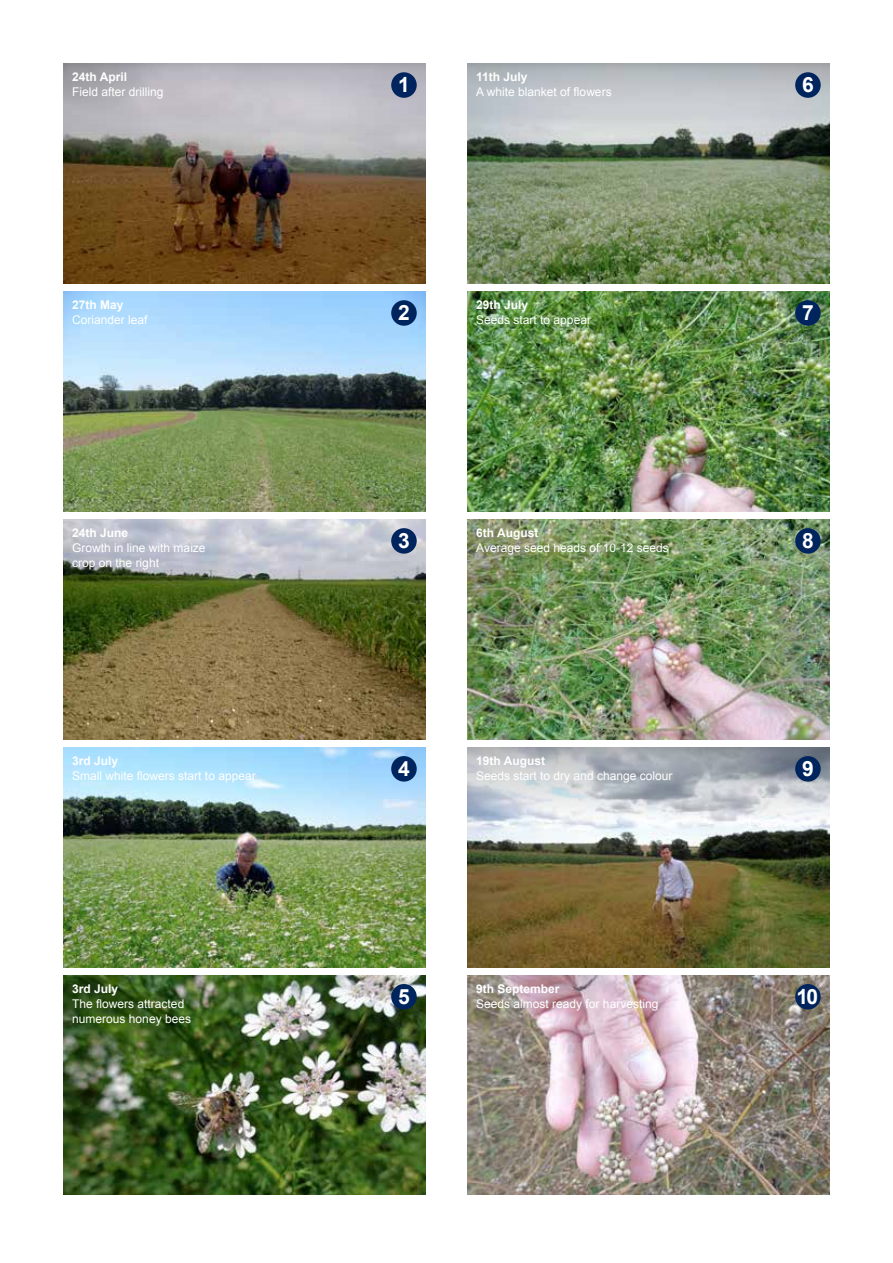
<style>
.page{position:relative;width:893px;height:1263px;background:#fff}
.page>*{position:absolute;margin:0;border:0;box-sizing:border-box;transform-origin:0 0}
.t1{font:700 21px "Arial";color:#fff}
.t2{font:12px/15px "Arial";color:#fff}
.t3{font:700 12px "Arial";color:#fff}
</style>
<div class="page">
<img style="left:468px;top:819px;width:361px;height:148px">
<img style="left:64px;top:747px;width:361px;height:220px">
<svg style="left:468px;top:747px;width:361px;height:72px;background:#bbc0c6"></svg>
<img style="left:64px;top:136px;width:361px;height:147px">
<svg style="left:64px;top:64px;width:361px;height:72px;background:#bbbac0"></svg>
<img style="left:468px;top:136px;width:361px;height:147px">
<svg style="left:468px;top:64px;width:361px;height:72px;background:#bec3c7"></svg>
<img style="left:64px;top:292px;width:361px;height:219px">
<img style="left:468px;top:292px;width:361px;height:219px">
<img style="left:64px;top:520px;width:361px;height:219px">
<img style="left:468px;top:520px;width:361px;height:219px">
<img style="left:64px;top:975px;width:361px;height:220px">
<img style="left:468px;top:975px;width:361px;height:220px">
<div style="left:391px;top:72px;width:26px;height:26px;background:#00245d;border-radius:50%"></div>
<div style="left:391px;top:300px;width:26px;height:26px;background:#00245d;border-radius:50%"></div>
<div style="left:391px;top:528px;width:26px;height:26px;background:#00245d;border-radius:50%"></div>
<div style="left:391px;top:756px;width:26px;height:26px;background:#00245d;border-radius:50%"></div>
<div style="left:391px;top:984px;width:26px;height:25px;background:#00245d;border-radius:50%"></div>
<div style="left:795px;top:72px;width:26px;height:26px;background:#00245d;border-radius:50%"></div>
<div style="left:795px;top:300px;width:26px;height:26px;background:#00245d;border-radius:50%"></div>
<div style="left:795px;top:528px;width:26px;height:26px;background:#00245d;border-radius:50%"></div>
<div style="left:795px;top:756px;width:26px;height:26px;background:#00245d;border-radius:50%"></div>
<div style="left:795px;top:984px;width:26px;height:25px;background:#00245d;border-radius:50%"></div>
<p class="t3" style="left:72px;top:69px;width:56px">24th April</p>
<p class="t2" style="left:72px;top:84px;width:93px">Field after drilling</p>
<h1 class="t1" style="left:398px;top:70px;width:13px">1</h1>
<p class="t3" style="left:476px;top:69px;width:53px">11th July</p>
<p class="t2" style="left:476px;top:84px;width:137px">A white blanket of flowers</p>
<h1 class="t1" style="left:802px;top:70px;width:13px">6</h1>
<p class="t3" style="left:72px;top:297px;width:53px">27th May</p>
<p class="t2" style="left:72px;top:312px;width:77px">Coriander leaf</p>
<h1 class="t1" style="left:398px;top:298px;width:13px">2</h1>
<p class="t3" style="left:476px;top:297px;width:54px">29th July</p>
<p class="t2" style="left:476px;top:312px;width:116px">Seeds start to appear</p>
<h1 class="t1" style="left:802px;top:298px;width:13px">7</h1>
<p class="t3" style="left:72px;top:525px;width:58px">24th June</p>
<p class="t2" style="left:72px;top:540px;width:135px">Growth in line with maize crop on the right</p>
<h1 class="t1" style="left:398px;top:526px;width:13px">3</h1>
<p class="t3" style="left:476px;top:525px;width:64px">6th August</p>
<p class="t2" style="left:476px;top:540px;width:194px">Average seed heads of 10-12 seeds</p>
<h1 class="t1" style="left:802px;top:526px;width:13px">8</h1>
<p class="t3" style="left:72px;top:753px;width:48px">3rd July</p>
<p class="t2" style="left:72px;top:768px;width:185px">Small white flowers start to appear</p>
<h1 class="t1" style="left:398px;top:754px;width:13px">4</h1>
<p class="t3" style="left:476px;top:753px;width:70px">19th August</p>
<p class="t2" style="left:476px;top:768px;width:198px">Seeds start to dry and change colour</p>
<h1 class="t1" style="left:802px;top:754px;width:13px">9</h1>
<p class="t3" style="left:72px;top:980px;width:48px">3rd July</p>
<p class="t2" style="left:72px;top:996px;width:120px">The flowers attracted numerous honey bees</p>
<h1 class="t1" style="left:398px;top:982px;width:13px">5</h1>
<p class="t3" style="left:476px;top:980px;width:85px">9th September</p>
<p class="t2" style="left:476px;top:996px;width:184px">Seeds almost ready for harvesting</p>
<h1 class="t1" style="left:796px;top:982px;width:23px">10</h1>
</div>
